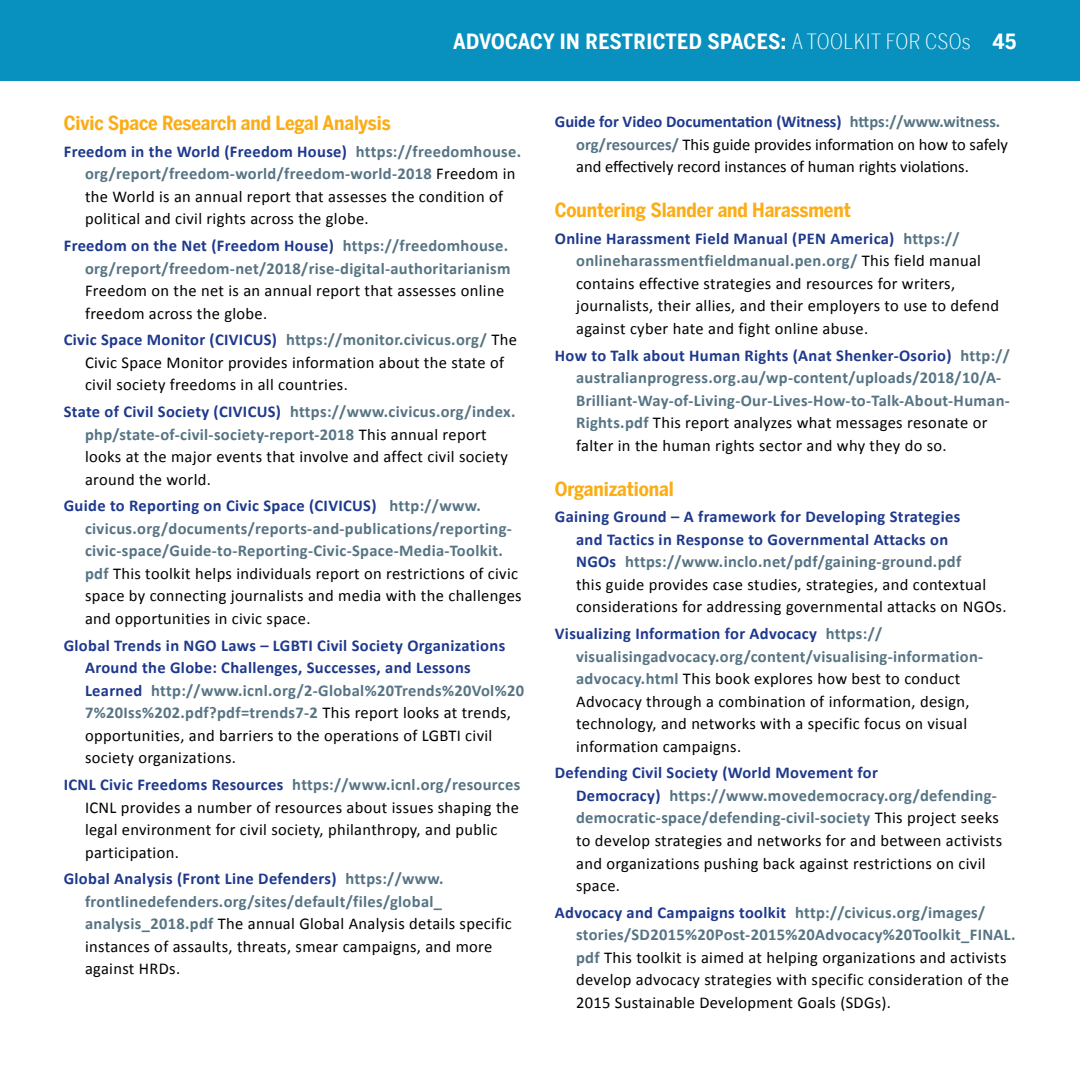
<style>
.page{position:relative;width:1080px;height:1080px;background:#fff}
.page>*{position:absolute;margin:0;border:0;box-sizing:border-box;transform-origin:0 0}
.t1{font:700 21px "Benton Sans Condensed";letter-spacing:.015em;color:#fff}
.t2{font:700 19.5px "Benton Sans Condensed";letter-spacing:-.005em;color:#fbad18}
.t3{font:16.5px/22.5px "Calibri";letter-spacing:.02em;color:#000}
.t4{font:700 16.5px/22.5px "Calibri";letter-spacing:.02em;color:#567483;text-align:right}
.t5{font:700 16.5px/22.5px "Calibri";letter-spacing:.02em;color:#1e398d}
.t6{font:16.5px/22.5px "Calibri";color:#000}
.s1{font-weight:300}
.s2{font-weight:700;color:#1e398d}
.s3{font-weight:700;color:#567483}
.s4{color:#1e398d}
.s5{color:#567483}
.s6{font-weight:400;color:#000}
</style>
<div class="page">
<div style="left:0;top:0;width:1080px;height:81px;background:#0891bf"></div>
<p class="t1" style="left:453px;top:26px;width:565px">ADVOCACY IN RESTRICTED SPACES: <span class="s1">A TOOLKIT FOR CSOs</span> 45</p>
<p class="t2" style="left:64px;top:109px;width:329px">Civic Space Research and Legal Analysis</p>
<p class="t3" style="left:85px;top:140px;width:438px;text-indent:-21px"><span class="s2">Freedom in the World (Freedom House)</span> <span class="s3">https://freedomhouse. org/report/freedom-world/freedom-world-2018</span> Freedom in the World is an annual report that assesses the condition of political and civil rights across the globe.</p>
<p class="t4" style="left:64px;top:234px;width:448px"><span class="s4">Freedom on the Net (Freedom House)</span> https://freedomhouse. org/report/freedom-net/2018/rise-digital-authoritarianism</p>
<p class="t3" style="left:85px;top:280px;width:421px">Freedom on the net is an annual report that assesses online freedom across the globe.</p>
<p class="t3" style="left:85px;top:329px;width:433px;text-indent:-21px"><span class="s2">Civic Space Monitor (CIVICUS)</span> <span class="s3">https://monitor.civicus.org/</span> The<br>Civic Space Monitor provides information about the state of civil society freedoms in all countries.</p>
<p class="t3" style="left:85px;top:401px;width:432px;text-indent:-21px"><span class="s2">State of Civil Society (CIVICUS)</span> <span class="s3">https://www.civicus.org/index. php/state-of-civil-society-report-2018</span> This annual report looks at the major events that involve and affect civil society around the world.</p>
<p class="t3" style="left:85px;top:495px;width:438px;text-indent:-21px"><span class="s2">Guide to Reporting on Civic Space (CIVICUS)</span> <span class="s3">http://www. civicus.org/documents/reports-and-publications/reporting&shy;civic-space/Guide-to-Reporting-Civic-Space-Media-Toolkit. pdf</span> This toolkit helps individuals report on restrictions of civic space by connecting journalists and media with the challenges and opportunities in civic space.</p>
<p class="t5" style="left:85px;top:634px;width:441px;text-indent:-21px">Global Trends in NGO Laws – LGBTI Civil Society Organizations Around the Globe: Challenges, Successes, and Lessons Learned <span class="s5">http://www.icnl.org/2-Global%20Trends%20Vol%20<br>7%20Iss%202.pdf?pdf=trends7-2</span> <span class="s6">This report looks at trends, opportunities, and barriers to the operations of LGBTI civil society organizations.</span></p>
<p class="t3" style="left:85px;top:773px;width:437px;text-indent:-21px"><span class="s2">ICNL Civic Freedoms Resources</span> <span class="s3">https://www.icnl.org/resources </span>ICNL provides a number of resources about issues shaping the legal environment for civil society, philanthropy, and public participation.</p>
<p class="t3" style="left:85px;top:868px;width:428px;text-indent:-21px"><span class="s2">Global Analysis (Front Line Defenders)</span> <span class="s3">https://www. frontlinedefenders.org/sites/default/files/global_ analysis_2018.pdf</span> The annual Global Analysis details specific instances of assaults, threats, smear campaigns, and more against HRDs.</p>
<p class="t6" style="left:576px;top:111px;width:433px;text-indent:-21px"><span class="s2">Guide for Video Documentation (Witness)</span> <span class="s3">https://www.witness. org/resources/</span> This guide provides information on how to safely and effectively record instances of human rights violations.</p>
<p class="t2" style="left:555px;top:196px;width:298px">Countering Slander and Harassment</p>
<p class="t3" style="left:576px;top:227px;width:424px;text-indent:-21px"><span class="s2">Online Harassment Field Manual (PEN America)</span> <span class="s3">https:// onlineharassmentfieldmanual.pen.org/</span> This field manual contains effective strategies and resources for writers, journalists, their allies, and their employers to use to defend against cyber hate and fight online abuse.</p>
<p class="t4" style="left:576px;top:344px;width:435px;text-align:left;text-indent:-21px"><span class="s4">How to Talk about Human Rights (Anat Shenker-Osorio)</span> http:// australianprogress.org.au/wp-content/uploads/2018/10/A-Brilliant-Way-of-Living-Our-Lives-How-to-Talk-About-Human-Rights.pdf <span class="s6">This report analyzes what messages resonate or falter in the human rights sector and why they do so.</span></p>
<p class="t2" style="left:555px;top:474px;width:120px">Organizational</p>
<p class="t3" style="left:576px;top:506px;width:432px;text-indent:-21px"><span class="s2">Gaining Ground – A framework for Developing Strategies<br>and Tactics in Response to Governmental Attacks on<br>NGOs</span> <span class="s3">https://www.inclo.net/pdf/gaining-ground.pdf<br></span>this guide provides case studies, strategies, and contextual considerations for addressing governmental attacks on NGOs.</p>
<p class="t3" style="left:576px;top:623px;width:409px;text-indent:-21px"><span class="s2">Visualizing Information for Advocacy</span> <span class="s3">https:// visualisingadvocacy.org/content/visualising-information&shy;advocacy.html</span> This book explores how best to conduct Advocacy through a combination of information, design, technology, and networks with a specific focus on visual information campaigns.</p>
<p class="t3" style="left:576px;top:762px;width:428px;text-indent:-21px"><span class="s2">Defending Civil Society (World Movement for<br>Democracy)</span> <span class="s3">https://www.movedemocracy.org/defending&shy;democratic-space/defending-civil-society</span> This project seeks to develop strategies and networks for and between activists and organizations pushing back against restrictions on civil space.</p>
<p class="t3" style="left:576px;top:901px;width:441px;text-indent:-21px"><span class="s2">Advocacy and Campaigns toolkit</span> <span class="s3">http://civicus.org/images/ stories/SD2015%20Post-2015%20Advocacy%20Toolkit_FINAL. pdf</span> This toolkit is aimed at helping organizations and activists develop advocacy strategies with specific consideration of the 2015 Sustainable Development Goals (SDGs).</p>
</div>
